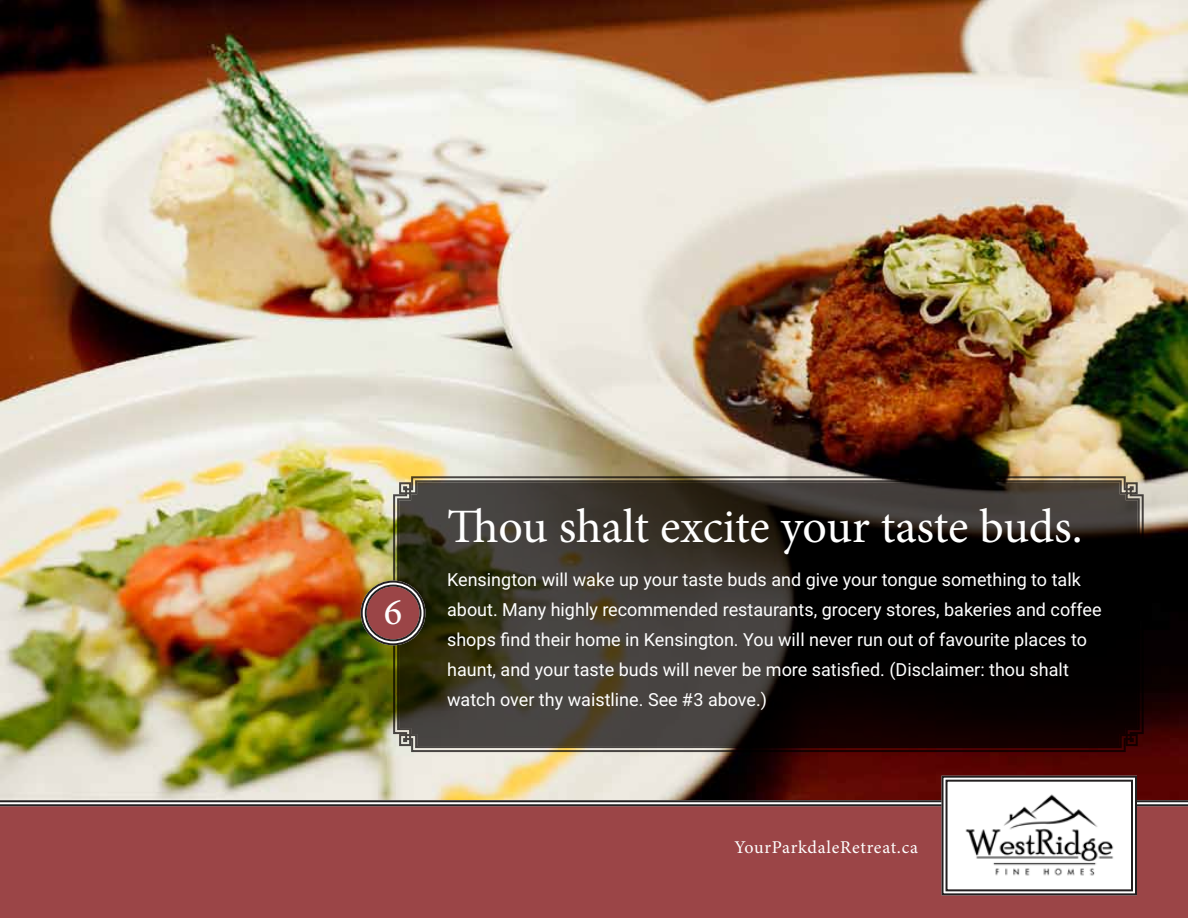
<style>
.page{position:relative;width:1188px;height:918px;background:#fff}
.page>*{position:absolute;margin:0;border:0;box-sizing:border-box;transform-origin:0 0}
.t1{font:48px "Minion Pro";letter-spacing:-.01em;color:#fff}
.Number{font:39.6px "Minion Pro";color:#fff}
.Body{font:18px/30px "Roboto";color:#fff}
.t2{font:18px "Minion Pro";letter-spacing:.03em;color:#fff}
</style>
<div class="page">
<img style="left:0;top:0;width:1188px;height:799px">
<svg style="left:0;top:799px;width:1188px;height:4px;background:#7e7571"></svg>
<div style="left:0;top:804px;width:1188px;height:114px;background:#9b4547"></div>
<svg style="left:941px;top:775px;width:197px;height:121px"></svg>
<div style="left:946px;top:780px;width:187px;height:111px;border:2px solid #231f20"></div>
<img style="left:392px;top:475px;width:753px;height:278px">
<svg style="left:396px;top:479px;width:745px;height:270px;background:#28231e"></svg>
<div style="left:364px;top:584px;width:59px;height:58px;background:#9b4547;border-radius:50%"></div>
<div style="left:361px;top:581px;width:65px;height:64px;border:6px solid #fff;border-radius:50%"></div>
<div style="left:361px;top:581px;width:65px;height:64px;border:2px solid #231f20;border-radius:50%"></div>
<div style="left:365px;top:585px;width:57px;height:56px;border:2px solid #231f20;border-radius:50%"></div>
<p class="Number" style="left:384px;top:585px;width:21px">6</p>
<h1 class="t1" style="left:447px;top:495px;width:637px">Thou shalt excite your taste buds.</h1>
<p class="Body" style="left:447px;top:563px;width:656px">Kensington will wake up your taste buds and give your tongue something to talk about. Many highly recommended restaurants, grocery stores, bakeries and coffee shops find their home in Kensington. You will never run out of favourite places to haunt, and your taste buds will never be more satisfied. (Disclaimer: thou shalt watch over thy waistline. See #3 above.)</p>
<p class="t2" style="left:734px;top:835px;width:185px">YourParkdaleRetreat.ca</p>
</div>
